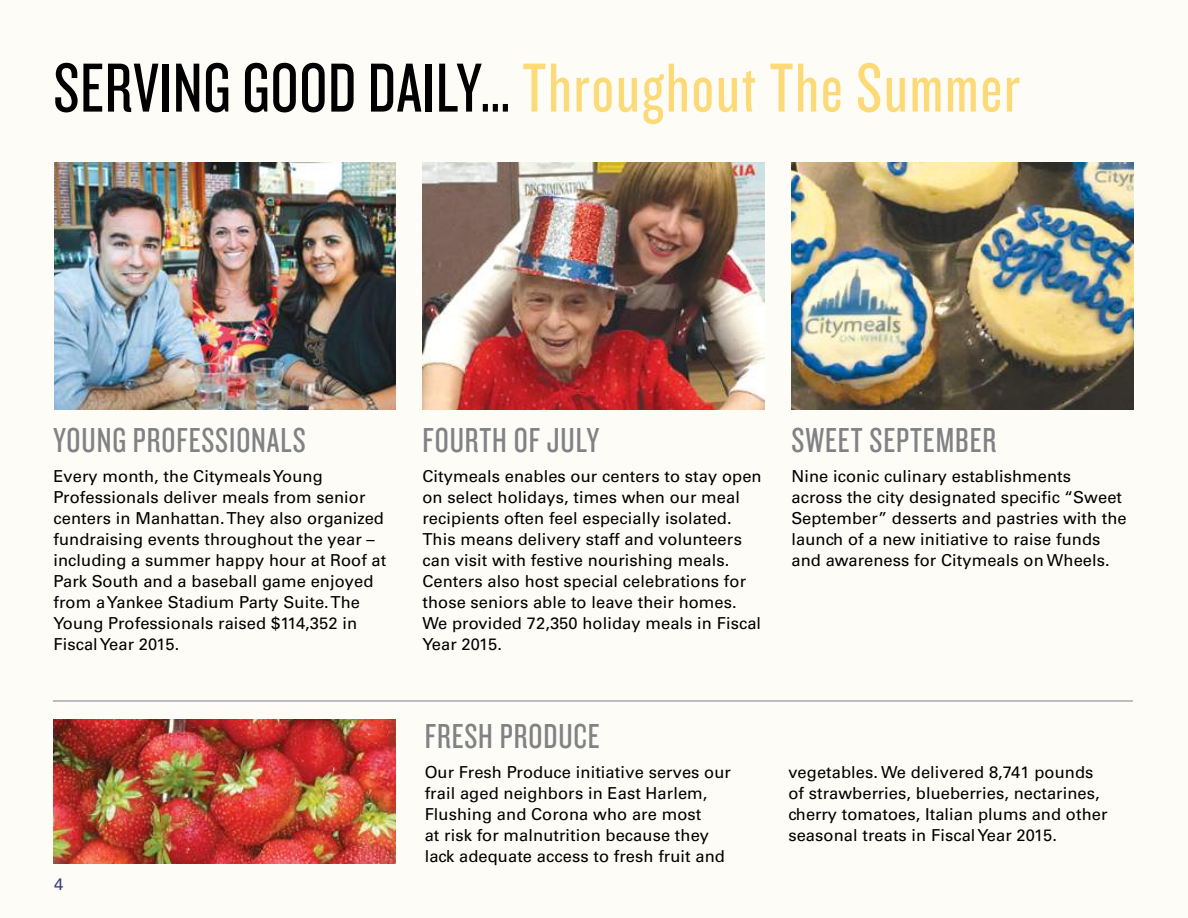
<style>
.page{position:relative;width:1188px;height:918px;background:#fefcf6}
.page>*{position:absolute;margin:0;border:0;box-sizing:border-box;transform-origin:0 0}
.t1{font:72px "Knockout 28 Junior Feathrwt";letter-spacing:.025em;color:#fdda78}
.t2{font:36px "Knockout 28 Junior Feathrwt";letter-spacing:.025em;color:#808285}
.t3{font:16.5px/21px "Univers";letter-spacing:.005em;color:#000}
.t4{font:16.5px "Univers";color:#2c3384}
.s1{color:#000}
</style>
<div class="page">
<img style="left:54px;top:719px;width:341px;height:145px">
<img style="left:54px;top:162px;width:342px;height:247px">
<img style="left:792px;top:162px;width:342px;height:247px">
<img style="left:422px;top:162px;width:342px;height:247px">
<hr style="left:53px;top:700px;width:1080px;height:2px;background:#a7a9ac">
<h1 class="t1" style="left:53px;top:42px;width:968px"><span class="s1">SERVING GOOD DAILY…</span> Throughout The Summer</h1>
<h2 class="t2" style="left:53px;top:417px;width:254px">YOUNG PROFESSIONALS</h2>
<p class="t3" style="left:53px;top:465px;width:334px">Every month, the Citymeals Young Professionals deliver meals from senior centers in Manhattan. They also organized fundraising events throughout the year – including a summer happy hour at Roof at Park South and a baseball game enjoyed from a Yankee Stadium Party Suite. The Young Professionals raised $114,352 in Fiscal Year 2015.</p>
<p class="t4" style="left:54px;top:874px;width:11px">4</p>
<h2 class="t2" style="left:422px;top:417px;width:178px">FOURTH OF JULY</h2>
<p class="t3" style="left:422px;top:465px;width:341px">Citymeals enables our centers to stay open on select holidays, times when our meal recipients often feel especially isolated.<br>This means delivery staff and volunteers can visit with festive nourishing meals.<br>Centers also host special celebrations for those seniors able to leave their homes.<br>We provided 72,350 holiday meals in Fiscal Year 2015.</p>
<h2 class="t2" style="left:791px;top:417px;width:206px">SWEET SEPTEMBER</h2>
<p class="t3" style="left:791px;top:465px;width:337px">Nine iconic culinary establishments<br>across the city designated specific “Sweet September” desserts and pastries with the launch of a new initiative to raise funds and awareness for Citymeals on Wheels.</p>
<h2 class="t2" style="left:425px;top:713px;width:177px">FRESH PRODUCE</h2>
<p class="t3" style="left:425px;top:762px;width:308px">Our Fresh Produce initiative serves our frail aged neighbors in East Harlem, Flushing and Corona who are most<br>at risk for malnutrition because they lack adequate access to fresh fruit and</p>
<p class="t3" style="left:788px;top:762px;width:321px">vegetables. We delivered 8,741 pounds of strawberries, blueberries, nectarines, cherry tomatoes, Italian plums and other seasonal treats in Fiscal Year 2015.</p>
</div>
